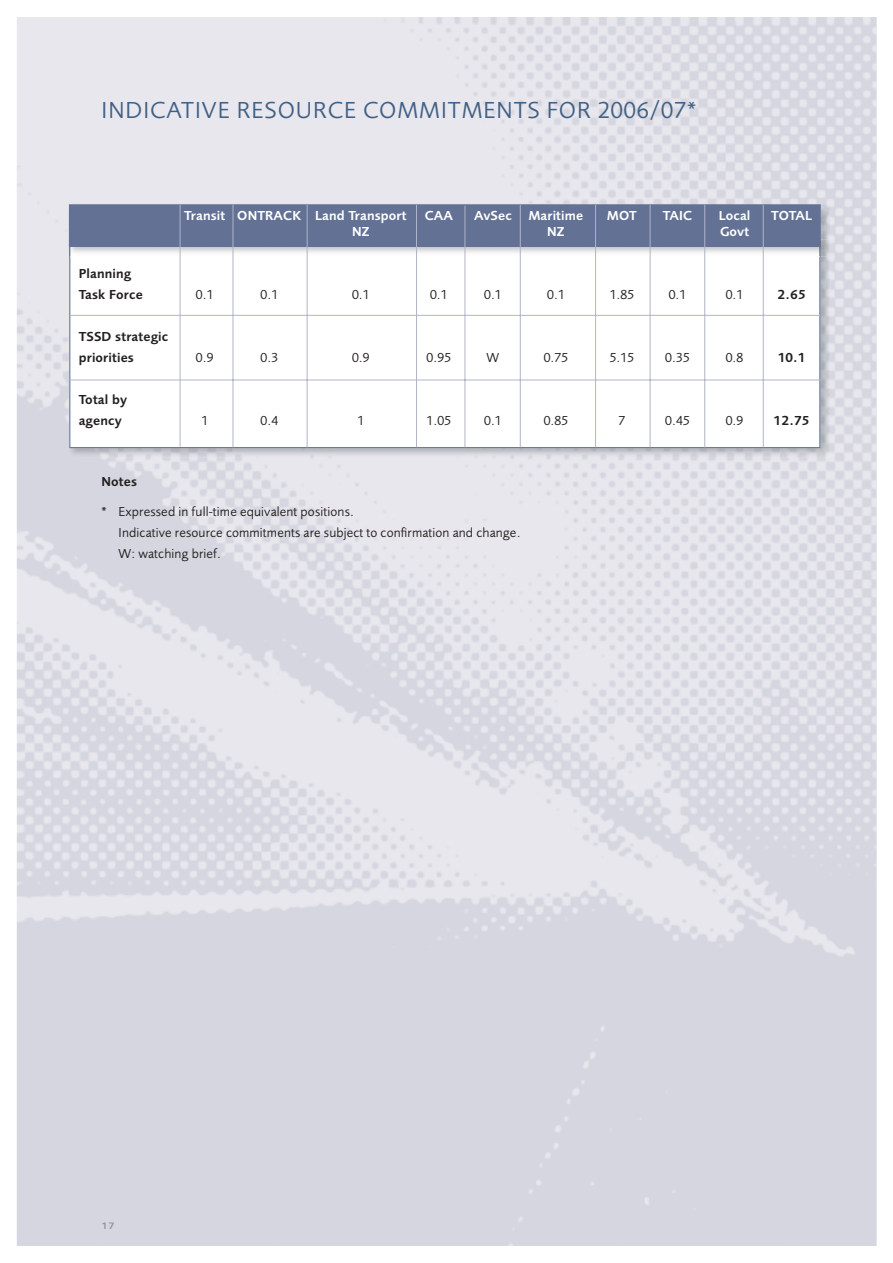
<style>
.page{position:relative;width:893px;height:1263px;background:#fff}
.page>*{position:absolute;margin:0;border:0;box-sizing:border-box;transform-origin:0 0}
.t1{font:24px "Foundry Sans";letter-spacing:.04em;color:#416085}
.t2{font:13.5px/21px "Foundry Sans";letter-spacing:.01em;color:#231f1f}
.t3{font:600 13.5px/21px "Foundry Sans";letter-spacing:.01em;color:#231f1f}
.t4{font:600 13.5px "Foundry Sans";letter-spacing:.01em;color:#fff}
.t5{font:600 9.75px "Foundry Sans";color:#939497}
</style>
<div class="page">
<img style="left:17px;top:17px;width:859px;height:1229px">
<img style="left:68px;top:256px;width:50px;height:202px">
<img style="left:779px;top:256px;width:51px;height:202px">
<img style="left:118px;top:448px;width:661px;height:10px">
<svg style="left:69px;top:256px;width:751px;height:192px"></svg>
<img style="left:68px;top:203px;width:762px;height:36px">
<img style="left:69px;top:247px;width:751px;height:9px">
<div style="left:69px;top:205px;width:751px;height:41px;background:#627194"></div>
<div style="left:69px;top:205px;width:751px;height:42px;border:1px solid #627194"></div>
<hr style="left:233px;top:205px;width:1px;height:242px;background:#b2b4c7">
<hr style="left:70px;top:315px;width:750px;height:1px;background:#b2b4c7">
<hr style="left:307px;top:205px;width:1px;height:242px;background:#b2b4c7">
<hr style="left:416px;top:205px;width:1px;height:242px;background:#b2b4c7">
<hr style="left:464px;top:206px;width:1px;height:241px;background:#b2b4c7">
<hr style="left:520px;top:205px;width:1px;height:242px;background:#b2b4c7">
<hr style="left:595px;top:205px;width:1px;height:242px;background:#b2b4c7">
<hr style="left:649px;top:205px;width:1px;height:242px;background:#b2b4c7">
<hr style="left:704px;top:205px;width:1px;height:243px;background:#b2b4c7">
<hr style="left:763px;top:205px;width:1px;height:242px;background:#b2b4c7">
<hr style="left:69px;top:380px;width:753px;height:1px;background:#b2b4c7">
<hr style="left:180px;top:205px;width:1px;height:242px;background:#b2b4c7">
<h1 class="t1" style="left:102px;top:101px;width:596px">INDICATIVE RESOURCE COMMITMENTS FOR 2006/07*</h1>
<p class="t3" style="left:79px;top:265px;width:65px">Planning<br>Task Force</p>
<p class="t3" style="left:79px;top:328px;width:91px">TSSD strategic priorities</p>
<p class="t3" style="left:79px;top:391px;width:50px">Total by agency</p>
<p class="t4" style="left:184px;top:210px;width:224px">Transit ONTRACK Land Transport</p>
<p class="t4" style="left:425px;top:210px;width:30px">CAA</p>
<p class="t4" style="left:474px;top:210px;width:39px">AvSec</p>
<p class="t4" style="left:528px;top:210px;width:56px">Maritime</p>
<p class="t4" style="left:607px;top:210px;width:31px">MOT</p>
<p class="t4" style="left:663px;top:210px;width:31px">TAIC</p>
<p class="t4" style="left:718px;top:210px;width:33px">Local</p>
<p class="t4" style="left:771px;top:210px;width:42px">TOTAL</p>
<p class="t4" style="left:352px;top:227px;width:19px">NZ</p>
<p class="t4" style="left:547px;top:227px;width:19px">NZ</p>
<p class="t4" style="left:720px;top:227px;width:31px">Govt</p>
<p class="t2" style="left:196px;top:286px;width:19px">0.1</p>
<p class="t2" style="left:260px;top:286px;width:19px">0.1</p>
<p class="t2" style="left:352px;top:286px;width:19px">0.1</p>
<p class="t2" style="left:430px;top:286px;width:19px">0.1</p>
<p class="t2" style="left:484px;top:286px;width:19px">0.1</p>
<p class="t2" style="left:547px;top:286px;width:19px">0.1</p>
<p class="t2" style="left:609px;top:286px;width:26px">1.85</p>
<p class="t2" style="left:668px;top:286px;width:19px">0.1</p>
<p class="t2" style="left:725px;top:286px;width:19px">0.1</p>
<p class="t3" style="left:777px;top:286px;width:30px">2.65</p>
<p class="t2" style="left:196px;top:349px;width:19px">0.9</p>
<p class="t2" style="left:260px;top:349px;width:19px">0.3</p>
<p class="t2" style="left:352px;top:349px;width:19px">0.9</p>
<p class="t2" style="left:426px;top:349px;width:26px">0.95</p>
<p class="t2" style="left:486px;top:349px;width:14px">W</p>
<p class="t2" style="left:543px;top:349px;width:26px">0.75</p>
<p class="t2" style="left:609px;top:349px;width:26px">5.15</p>
<p class="t2" style="left:665px;top:349px;width:26px">0.35</p>
<p class="t2" style="left:725px;top:349px;width:19px">0.8</p>
<p class="t3" style="left:777px;top:349px;width:29px">10.1</p>
<p class="t2" style="left:201px;top:412px;width:8px">1</p>
<p class="t2" style="left:260px;top:412px;width:19px">0.4</p>
<p class="t2" style="left:357px;top:412px;width:8px">1</p>
<p class="t2" style="left:426px;top:412px;width:26px">1.05</p>
<p class="t2" style="left:484px;top:412px;width:19px">0.1</p>
<p class="t2" style="left:543px;top:412px;width:26px">0.85</p>
<p class="t2" style="left:618px;top:412px;width:8px">7</p>
<p class="t2" style="left:665px;top:412px;width:26px">0.45</p>
<p class="t2" style="left:725px;top:412px;width:19px">0.9</p>
<p class="t3" style="left:773px;top:412px;width:38px">12.75</p>
<p class="t3" style="left:102px;top:472px;width:37px">Notes</p>
<p class="t2" style="left:119px;top:502px;width:403px;text-indent:-17px">* Expressed in full-time equivalent positions.<br>Indicative resource commitments are subject to confirmation and change.<br>W: watching brief.</p>
<p class="t5" style="left:102px;top:1222px;width:14px">17</p>
</div>
